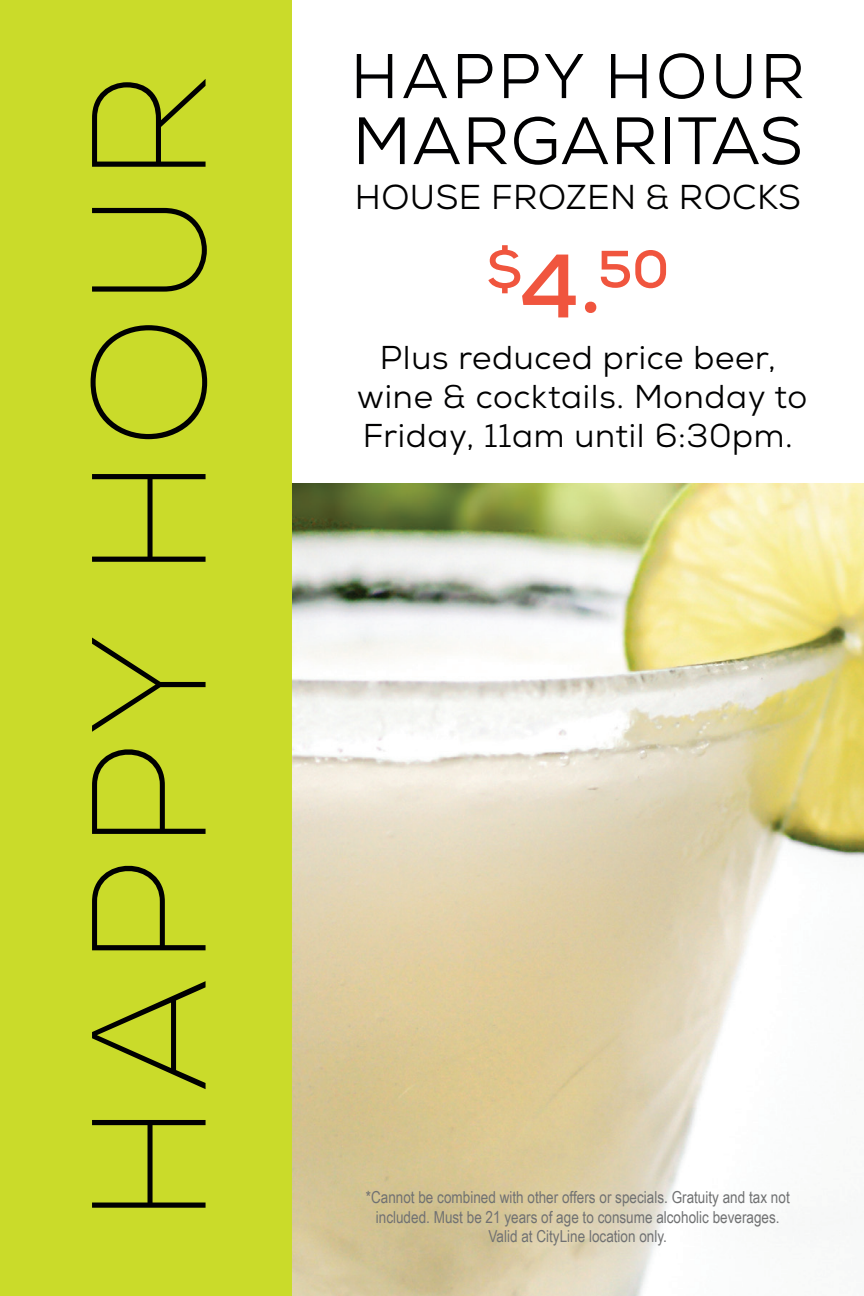
<style>
.page{position:relative;width:864px;height:1296px;background:#fff}
.page>*{position:absolute;margin:0;border:0;box-sizing:border-box;transform-origin:0 0}
.t1{font:100 162.3px "Nexa";letter-spacing:.055em;color:#000001}
.t2{font:66.6px "Nexa";letter-spacing:.015em;color:#000001}
.t3{font:63px "Nexa";letter-spacing:.055em;color:#000001}
.t4{font:700 52.5px "Nexa";color:#f0553e}
.t5{font:34.5px "Nexa";letter-spacing:.015em;color:#000001}
.t6{font:33px "Nexa";letter-spacing:.02em;color:#000001}
.t7{font:16.5px/19.5px "Arial Narrow";color:#707172;text-align:center}
.s1{font-size:90px}
</style>
<div class="page">
<img style="left:292px;top:484px;width:572px;height:812px">
<div style="left:0;top:0;width:292px;height:1296px;background:#cadb2a"></div>
<p class="t1" style="left:51px;top:1225px;width:1155px;rotate:-90deg">HAPPY HOUR</p>
<p class="t3" style="left:351px;top:36px;width:456px">HAPPY HOUR</p>
<p class="t2" style="left:353px;top:99px;width:452px">MARGARITAS</p>
<p class="t5" style="left:355px;top:175px;width:448px">HOUSE FROZEN &amp; ROCKS</p>
<p class="t4" style="left:487px;top:236px;width:184px">$<span class="s1">4.</span>50</p>
<p class="t6" style="left:380px;top:336px;width:397px">Plus reduced price beer,</p>
<p class="t6" style="left:357px;top:375px;width:452px">wine &amp; cocktails. Monday to</p>
<p class="t6" style="left:363px;top:414px;width:432px">Friday, 11am until 6:30pm.</p>
<p class="t7" style="left:366px;top:1187px;width:425px">*Cannot be combined with other offers or specials. Gratuity and tax not included. Must be 21 years of age to consume alcoholic beverages.<br>Valid at CityLine location only.</p>
</div>
